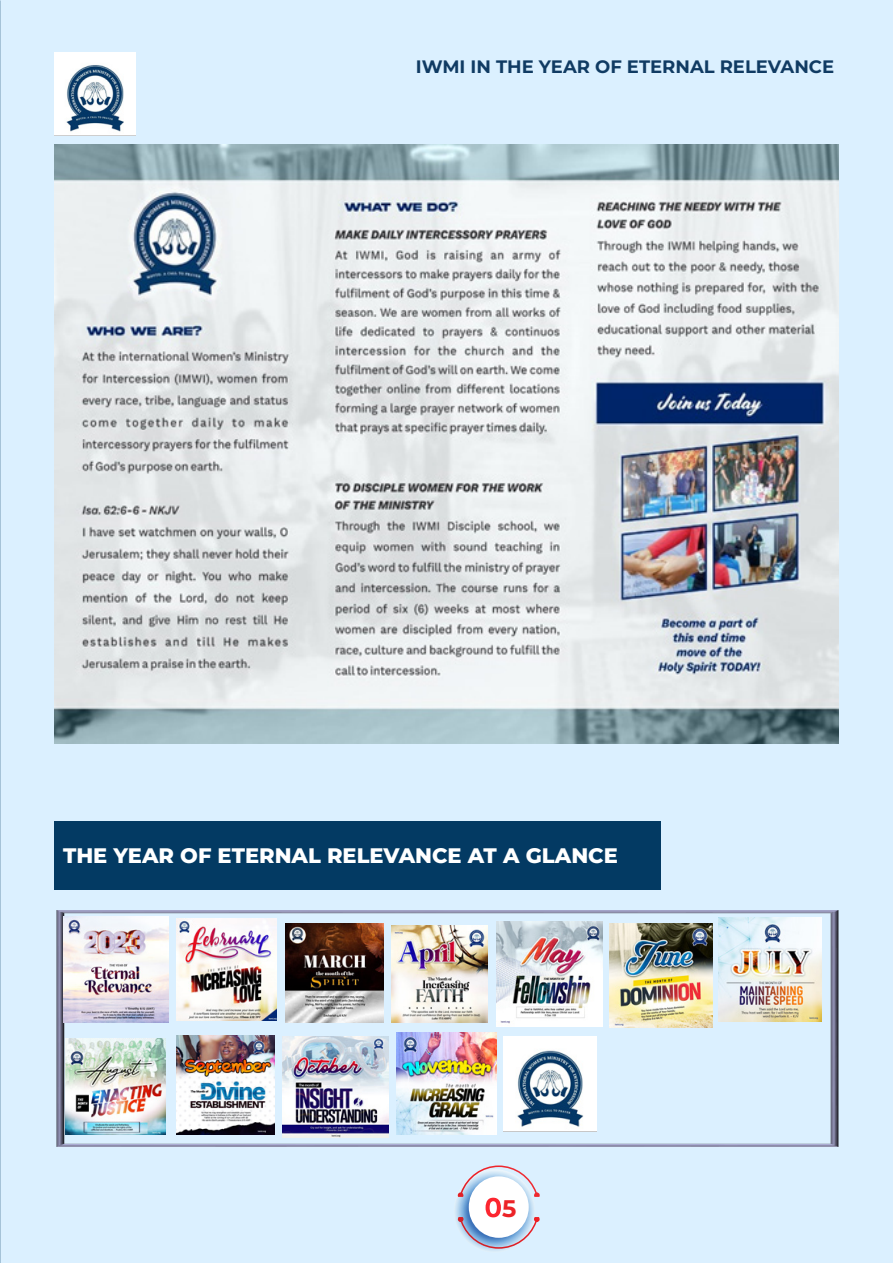
<style>
.page{position:relative;width:893px;height:1263px;background:#dbf0ff}
.page>*{position:absolute;margin:0;border:0;box-sizing:border-box;transform-origin:0 0}
.t1{font:700 24px "Montserrat";color:#ec2327}
.t2{font:800 21px "Montserrat";color:#fff}
.t3{font:700 18px "Montserrat";color:#103b63}
</style>
<div class="page">
<div style="left:54px;top:821px;width:607px;height:68px;background:#033a63"></div>
<img style="left:54px;top:144px;width:785px;height:600px">
<img style="left:56px;top:910px;width:783px;height:237px">
<img style="left:63px;top:916px;width:105px;height:106px">
<img style="left:176px;top:918px;width:101px;height:102px">
<img style="left:285px;top:923px;width:98px;height:99px">
<img style="left:392px;top:925px;width:96px;height:97px">
<img style="left:496px;top:921px;width:107px;height:106px">
<img style="left:609px;top:923px;width:103px;height:104px">
<img style="left:719px;top:917px;width:102px;height:104px">
<img style="left:66px;top:1039px;width:99px;height:95px">
<img style="left:176px;top:1035px;width:99px;height:99px">
<img style="left:282px;top:1036px;width:107px;height:101px">
<img style="left:396px;top:1033px;width:101px;height:102px">
<img style="left:503px;top:1037px;width:93px;height:95px">
<img style="left:54px;top:52px;width:82px;height:83px">
<svg style="left:456px;top:1165px;width:84px;height:85px"></svg>
<p class="t3" style="left:416px;top:55px;width:420px">IWMI IN THE YEAR OF ETERNAL RELEVANCE</p>
<p class="t2" style="left:63px;top:842px;width:556px">THE YEAR OF ETERNAL RELEVANCE AT A GLANCE</p>
<p class="t1" style="left:502px;top:1192px;width:16px">5</p>
</div>
